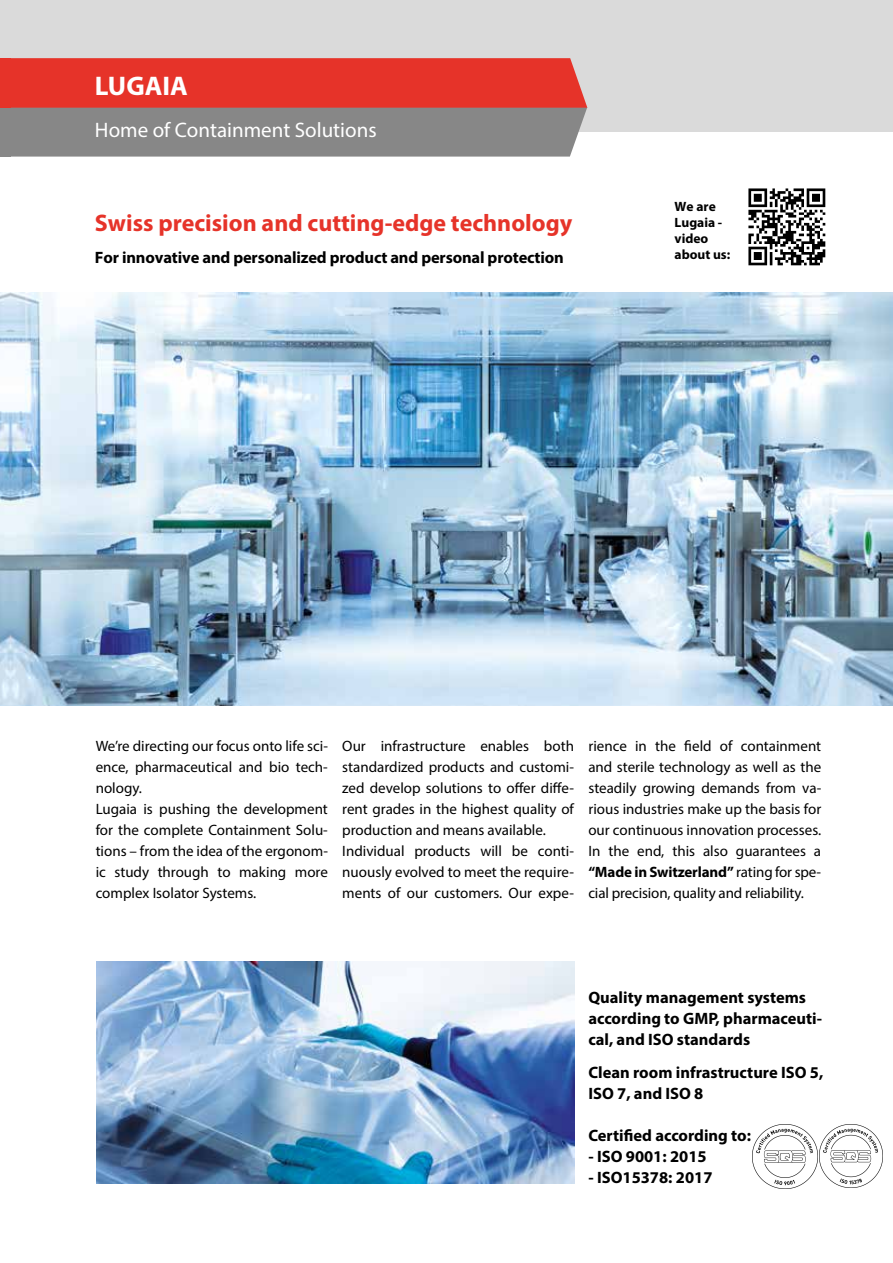
<style>
.page{position:relative;width:893px;height:1263px;background:#fff}
.page>*{position:absolute;margin:0;border:0;box-sizing:border-box;transform-origin:0 0}
.t1{font:700 27px "Myriad Pro";color:#fff}
.t2{font:700 24px "Myriad Pro";color:#e63329}
.t3{font:21px "Myriad Pro";color:#fff}
.t4{font:700 16.5px/21px "Myriad Pro";color:#000}
.t5{font:15px/21px "Myriad Pro";color:#000}
.t6{font:700 13.5px/16.2px "Myriad Pro";color:#000}
.s1{font-weight:700}
</style>
<div class="page">
<img style="left:0;top:292px;width:893px;height:414px">
<div style="left:10px;top:0;width:883px;height:132px;background:#dadada"></div>
<svg style="left:11px;top:58px;width:576px;height:99px;background:#b75f5a"></svg>
<img style="left:96px;top:961px;width:478px;height:222px">
<div style="left:0;top:0;width:11px;height:132px;background:#dadada"></div>
<div style="left:0;top:107px;width:11px;height:50px;background:#878787"></div>
<div style="left:0;top:58px;width:11px;height:50px;background:#e63329"></div>
<img style="left:820px;top:1124px;width:63px;height:63px">
<img style="left:753px;top:1124px;width:64px;height:64px">
<img style="left:748px;top:188px;width:78px;height:78px">
<h1 class="t1" style="left:95px;top:68px;width:94px">LUGAIA</h1>
<h3 class="t3" style="left:95px;top:117px;width:283px">Home of Containment Solutions</h3>
<h2 class="t2" style="left:95px;top:207px;width:479px">Swiss precision and cutting-edge technology</h2>
<p class="t4" style="left:95px;top:246px;width:470px">For innovative and personalized product and personal protection</p>
<p class="t6" style="left:675px;top:198px;width:57px">We are<br>Lugaia - video about us:</p>
<p class="t5" style="left:96px;top:735px;width:234px">We’re directing our focus onto life sci&shy;ence, pharmaceutical and bio tech&shy;nology.<br>Lugaia is pushing the development for the complete Containment Solu&shy;tions – from the idea of the ergonom&shy;ic study through to making more complex Isolator Systems.</p>
<p class="t5" style="left:342px;top:735px;width:233px">Our infrastructure enables both standardized products and customi&shy;zed develop solutions to offer diffe&shy;rent grades in the highest quality of production and means available.<br>Individual products will be conti&shy;nuously evolved to meet the require&shy;ments of our customers. Our expe-</p>
<p class="t5" style="left:588px;top:735px;width:234px;text-align:justify">rience in the field of containment and sterile technology as well as the steadily growing demands from va&shy;rious industries make up the basis for our continuous innovation processes.<br>In the end, this also guarantees a <span class="s1">“Made in Switzerland”</span> rating for spe&shy;cial precision, quality and reliability.</p>
<p class="t4" style="left:588px;top:986px;width:235px">Quality management systems according to GMP, pharmaceuti&shy;cal, and ISO standards</p>
<p class="t4" style="left:588px;top:1061px;width:236px">Clean room infrastructure ISO 5,<br>ISO 7, and ISO 8</p>
<p class="t4" style="left:588px;top:1124px;width:164px">Certified according to:</p>
<p class="t4" style="left:588px;top:1145px;width:120px">- ISO 9001: 2015</p>
<p class="t4" style="left:588px;top:1166px;width:126px">- ISO15378: 2017</p>
</div>
